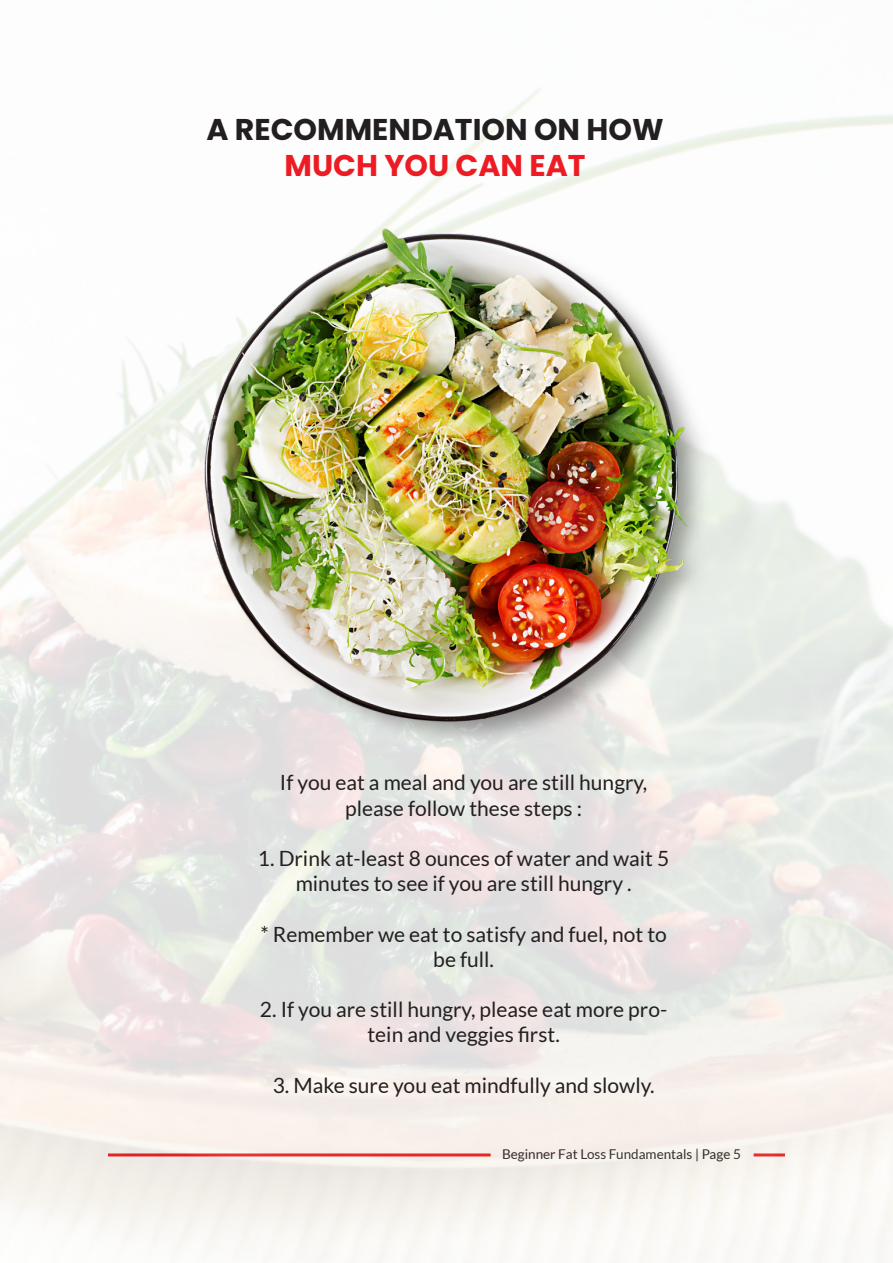
<style>
.page{position:relative;width:893px;height:1263px;background:#fff}
.page>*{position:absolute;margin:0;border:0;box-sizing:border-box;transform-origin:0 0}
.t1{font:700 30px/36px "Poppins";color:#231f20;text-align:center}
.t2{font:21px/25.2px "Lato";color:#231f20;text-align:center}
.t3{font:13.5px "Lato";color:#231f20}
.s1{color:#ed1c24}
</style>
<div class="page">
<img style="left:0;top:89px;width:893px;height:1174px">
<img style="left:158px;top:189px;width:611px;height:594px">
<p class="t1" style="left:206px;top:111px;width:459px">A RECOMMENDATION ON HOW<br><span class="s1">MUCH YOU CAN EAT</span></p>
<p class="t2" style="left:280px;top:770px;width:369px">If you eat a meal and you are still hungry, please follow these steps :</p>
<p class="t2" style="left:258px;top:846px;width:413px">1. Drink at-least 8 ounces of water and wait 5 minutes to see if you are still hungry .</p>
<p class="t2" style="left:260px;top:921px;width:408px">* Remember we eat to satisfy and fuel, not to be full.</p>
<p class="t2" style="left:260px;top:997px;width:409px">2. If you are still hungry, please eat more pro&shy;tein and veggies first.</p>
<p class="t2" style="left:273px;top:1072px;width:383px">3. Make sure you eat mindfully and slowly.</p>
<p class="t3" style="left:502px;top:1146px;width:240px">Beginner Fat Loss Fundamentals | Page 5</p>
</div>
